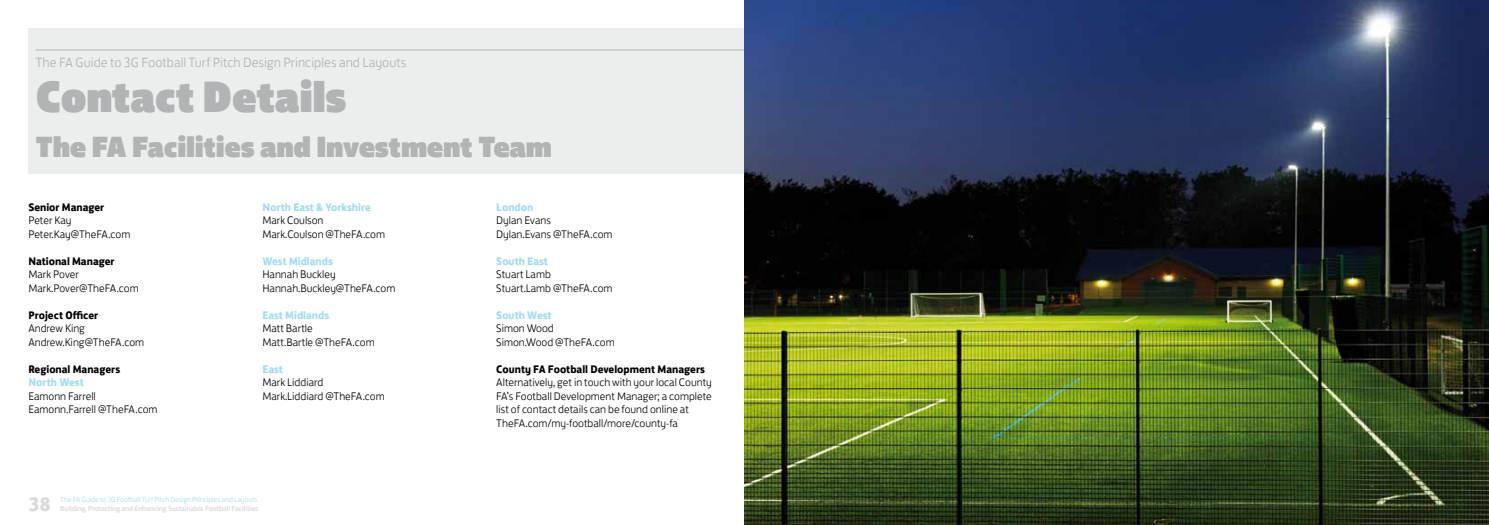
<style>
.page{position:relative;width:1489px;height:525px;background:#fff}
.page>*{position:absolute;margin:0;border:0;box-sizing:border-box;transform-origin:0 0}
.t1{font:45px "FS Jack Poster";letter-spacing:-.01em;color:#b1b3b4}
.t2{font:30px "FS Jack Poster";letter-spacing:-.01em;color:#b1b3b4}
.t3{font:700 20px "FS Jack";color:#d9dadb}
.t4{font:300 13.75px "FS Jack";color:#b1b3b4}
.t5{font:300 11.25px/13.5px "FS Jack";color:#000}
.t6{font:700 11.25px "FS Jack";color:#000}
.t7{font:700 11.25px "FS Jack";letter-spacing:-.035em;color:#a2daf4}
.t8{font:500 7.5px "FS Jack";letter-spacing:-.01em;color:#d9dadb}
.t9{font:300 7.5px "FS Jack";letter-spacing:-.01em;color:#a2daf4}
</style>
<div class="page">
<div style="left:28px;top:28px;width:1460px;height:146px;background:#eceded"></div>
<hr style="left:35px;top:50px;width:745px;height:1px;background:#b1b3b4">
<img style="left:744px;top:0;width:744px;height:524px">
<p class="t4" style="left:35px;top:52px;width:372px">The FA Guide to 3G Football Turf Pitch Design Principles and Layouts</p>
<h1 class="t1" style="left:35px;top:58px;width:312px">Contact Details</h1>
<h2 class="t2" style="left:35px;top:121px;width:518px">The FA Facilities and Investment Team</h2>
<p class="t6" style="left:28px;top:197px;width:78px">Senior Manager</p>
<p class="t5" style="left:28px;top:212px;width:104px">Peter Kay<br>Peter.Kay@TheFA.com</p>
<p class="t6" style="left:28px;top:251px;width:88px">National Manager</p>
<p class="t5" style="left:28px;top:266px;width:112px">Mark Pover<br>Mark.Pover@TheFA.com</p>
<p class="t6" style="left:28px;top:305px;width:71px">Project Officer</p>
<p class="t5" style="left:28px;top:320px;width:117px">Andrew King<br>Andrew.King@TheFA.com</p>
<p class="t6" style="left:28px;top:359px;width:93px">Regional Managers</p>
<p class="t7" style="left:28px;top:373px;width:57px">North West</p>
<p class="t5" style="left:28px;top:388px;width:131px">Eamonn Farrell<br>Eamonn.Farrell @TheFA.com</p>
<p class="t7" style="left:262px;top:197px;width:110px">North East &amp; Yorkshire</p>
<p class="t5" style="left:262px;top:212px;width:124px">Mark Coulson<br>Mark.Coulson @TheFA.com</p>
<p class="t7" style="left:262px;top:251px;width:72px">West Midlands</p>
<p class="t5" style="left:262px;top:266px;width:135px">Hannah Buckley<br>Hannah.Buckley@TheFA.com</p>
<p class="t7" style="left:262px;top:305px;width:68px">East Midlands</p>
<p class="t5" style="left:262px;top:320px;width:114px">Matt Bartle<br>Matt.Bartle @TheFA.com</p>
<p class="t7" style="left:262px;top:359px;width:22px">East</p>
<p class="t5" style="left:262px;top:374px;width:124px">Mark Liddiard<br>Mark.Liddiard @TheFA.com</p>
<p class="t9" style="left:60px;top:493px;width:199px">The FA Guide to 3G Football Turf Pitch Design Principles and Layouts</p>
<h3 class="t3" style="left:28px;top:487px;width:24px">38</h3>
<p class="t8" style="left:60px;top:502px;width:199px">Building, Protecting and Enhancing Sustainable Football Facilities</p>
<p class="t7" style="left:496px;top:197px;width:39px">London</p>
<p class="t5" style="left:496px;top:212px;width:118px">Dylan Evans<br>Dylan.Evans @TheFA.com</p>
<p class="t7" style="left:496px;top:251px;width:53px">South East</p>
<p class="t5" style="left:496px;top:266px;width:118px">Stuart Lamb<br>Stuart.Lamb @TheFA.com</p>
<p class="t7" style="left:496px;top:305px;width:57px">South West</p>
<p class="t5" style="left:496px;top:320px;width:120px">Simon Wood<br>Simon.Wood @TheFA.com</p>
<p class="t6" style="left:496px;top:359px;width:210px">County FA Football Development Managers</p>
<p class="t5" style="left:496px;top:374px;width:217px">Alternatively, get in touch with your local County FA’s Football Development Manager; a complete list of contact details can be found online at TheFA.com/my-football/more/county-fa</p>
</div>
